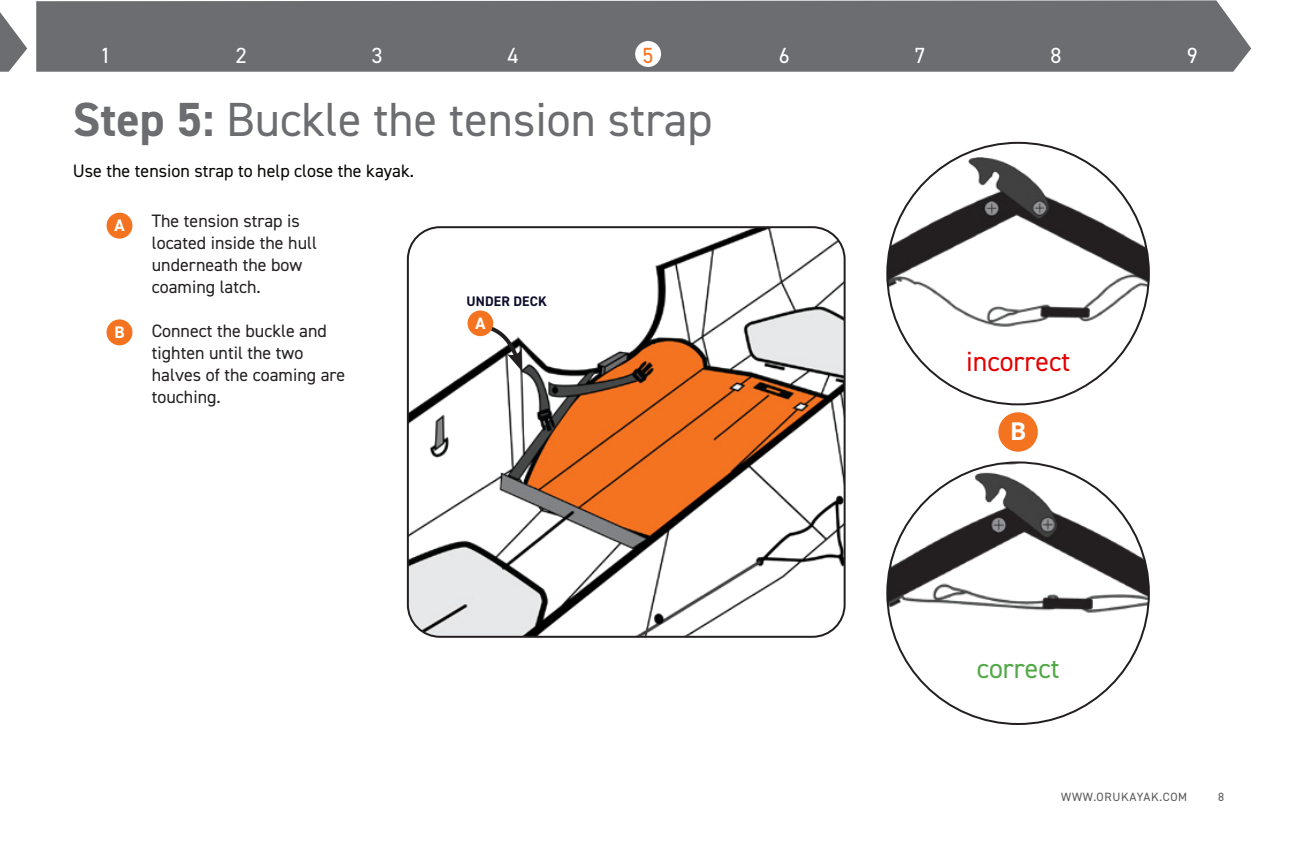
<style>
.page{position:relative;width:1296px;height:864px;background:#fff}
.page>*{position:absolute;margin:0;border:0;box-sizing:border-box;transform-origin:0 0}
.number_header{font:48px "DIN2014";color:#6c6d70}
.t1{font:27.8px "DIN2014";color:#e20000}
.t2{font:27.8px "DIN2014";color:#51a846}
.t3{font:700 25.6px "DIN2014";color:#fff}
.t4{font:22px "DIN2014";color:#fff}
.t5{font:22px "DIN2014";color:#f47321}
.text_style{font:18px/22px "DIN2014";color:#231f20}
.text_style-2{font:18px "DIN2014";color:#040503}
.t6{font:700 16.8px "DIN2014";color:#fff}
.t7{font:700 13.8px "DIN2014";letter-spacing:.01em;color:#0c0e2e}
.t8{font:12px "DIN2014";letter-spacing:.06em;color:#57585a}
.s1{font-weight:700}
</style>
<div class="page">
<svg style="left:0;top:12px;width:27px;height:60px"></svg>
<img style="left:409px;top:229px;width:434px;height:406px">
<div style="left:407px;top:226px;width:439px;height:412px;border:2px solid #231f20;border-radius:32px"></div>
<div style="left:107px;top:213px;width:25px;height:26px;background:#f47321;border-radius:50%"></div>
<div style="left:107px;top:319px;width:25px;height:26px;background:#f47321;border-radius:50%"></div>
<img style="left:887px;top:157px;width:262px;height:176px">
<img style="left:887px;top:464px;width:262px;height:174px">
<div style="left:468px;top:310px;width:25px;height:26px;background:#f47321;border-radius:50%"></div>
<div style="left:998px;top:412px;width:40px;height:40px;background:#f47321;border-radius:50%"></div>
<div style="left:36px;top:0;width:1215px;height:72px;background:#6c6d70"></div>
<div style="left:635px;top:41px;width:26px;height:26px;background:#fff;border-radius:50%"></div>
<svg style="left:475px;top:317px;width:47px;height:54px"></svg>
<p class="t4" style="left:100px;top:41px;width:12px">1</p>
<p class="t4" style="left:236px;top:41px;width:12px">2</p>
<p class="t4" style="left:372px;top:41px;width:12px">3</p>
<p class="t4" style="left:507px;top:41px;width:13px">4</p>
<p class="t5" style="left:643px;top:41px;width:12px">5</p>
<p class="t4" style="left:779px;top:41px;width:12px">6</p>
<p class="t4" style="left:915px;top:41px;width:12px">7</p>
<p class="t4" style="left:1050px;top:41px;width:12px">8</p>
<p class="t4" style="left:1187px;top:41px;width:12px">9</p>
<p class="number_header" style="left:73px;top:90px;width:641px"><span class="s1">Step 5:</span> Buckle the tension strap</p>
<p class="text_style-2" style="left:73px;top:160px;width:343px">Use the tension strap to help close the kayak.</p>
<p class="text_style" style="left:152px;top:209px;width:167px">The tension strap is located inside the hull</p>
<p class="text_style" style="left:152px;top:253px;width:152px">underneath the bow coaming latch.</p>
<p class="text_style" style="left:152px;top:319px;width:195px">Connect the buckle and tighten until the two halves of the coaming are touching.</p>
<p class="t6" style="left:114px;top:214px;width:12px">A</p>
<p class="t7" style="left:466px;top:292px;width:82px">UNDER DECK</p>
<p class="t6" style="left:114px;top:321px;width:12px">B</p>
<p class="t1" style="left:966px;top:344px;width:106px">incorrect</p>
<p class="t3" style="left:1010px;top:414px;width:17px">B</p>
<p class="t2" style="left:977px;top:651px;width:84px">correct</p>
<p class="t8" style="left:1061px;top:790px;width:128px">WWW.ORUKAYAK.COM</p>
<p class="t8" style="left:1218px;top:790px;width:7px">8</p>
</div>
